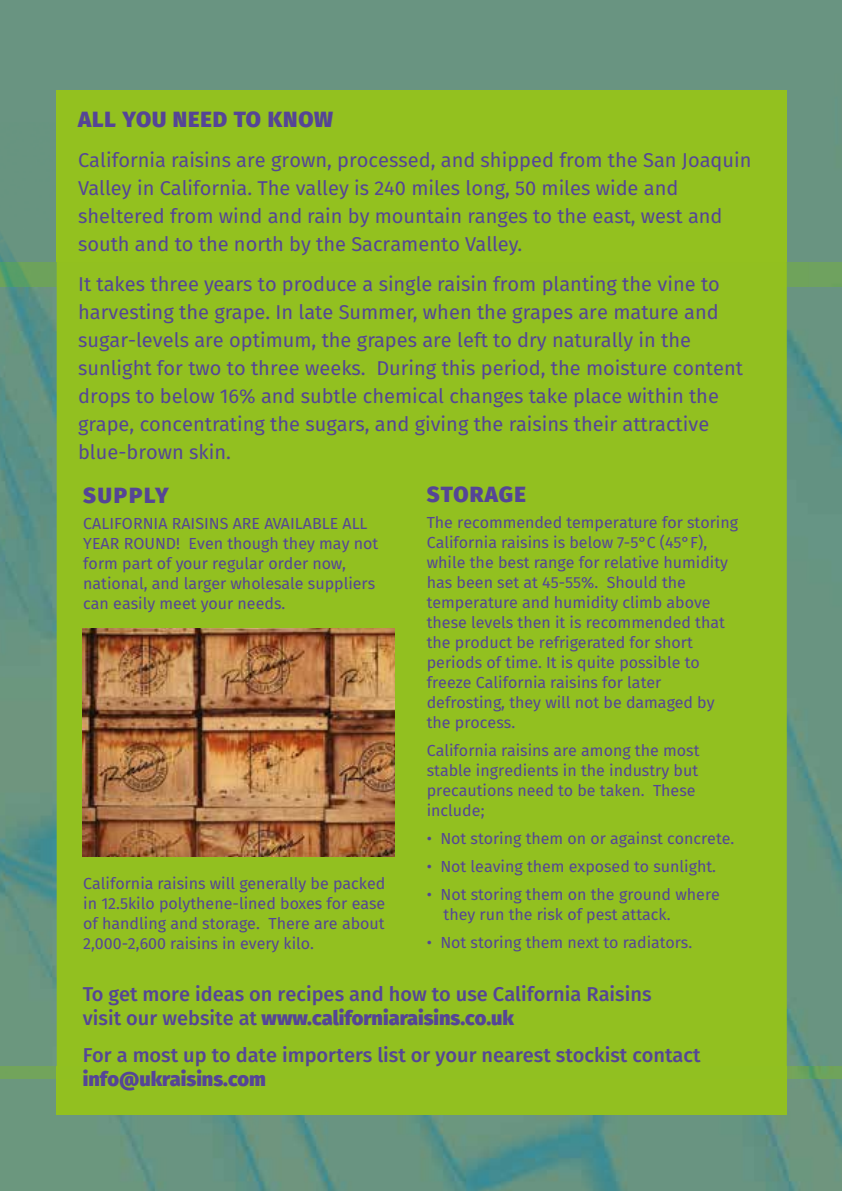
<style>
.page{position:relative;width:842px;height:1191px;background:#fff}
.page>*{position:absolute;margin:0;border:0;box-sizing:border-box;transform-origin:0 0}
.t1{font:800 22px "Fira Sans";letter-spacing:.04em;color:#554596}
.t2{font:20px/28px "Fira Sans";color:#554596}
.t3{font:500 20px/24px "Fira Sans";color:#554596}
.t4{font:800 20px "Fira Sans";color:#554596}
.t5{font:16px/20px "Fira Sans";color:#554596}
.s1{font-weight:800}
</style>
<div class="page">
<div style="left:0;top:0;width:842px;height:122px;background:#699481"></div>
<img style="left:0;top:122px;width:57px;height:956px">
<img style="left:787px;top:122px;width:55px;height:956px">
<div style="left:57px;top:90px;width:730px;height:1024px;background:#93c11f"></div>
<img style="left:0;top:1078px;width:842px;height:113px">
<div style="left:57px;top:1078px;width:730px;height:36px;background:#92c020"></div>
<img style="left:83px;top:628px;width:312px;height:228px">
<h1 class="t1" style="left:78px;top:104px;width:256px">ALL YOU NEED TO KNOW</h1>
<p class="t2" style="left:78px;top:146px;width:675px">California raisins are grown, processed, and shipped from the San Joaquin Valley in California. The valley is 240 miles long, 50 miles wide and sheltered from wind and rain by mountain ranges to the east, west and south and to the north by the Sacramento Valley.</p>
<p class="t2" style="left:78px;top:270px;width:666px">It takes three years to produce a single raisin from planting the vine to harvesting the grape. In late Summer, when the grapes are mature and sugar-levels are optimum, the grapes are left to dry naturally in the sunlight for two to three weeks. During this period, the moisture content drops to below 16% and subtle chemical changes take place within the grape, concentrating the sugars, and giving the raisins their attractive blue-brown skin.</p>
<h1 class="t1" style="left:83px;top:480px;width:87px">SUPPLY</h1>
<p class="t5" style="left:83px;top:513px;width:297px">CALIFORNIA RAISINS ARE AVAILABLE ALL YEAR ROUND! Even though they may not form part of your regular order now, national, and larger wholesale suppliers can easily meet your needs.</p>
<h1 class="t1" style="left:427px;top:479px;width:101px">STORAGE</h1>
<p class="t5" style="left:427px;top:512px;width:313px">The recommended temperature for storing California raisins is below 7-5°C (45°F), while the best range for relative humidity has been set at 45-55%. Should the temperature and humidity climb above these levels then it is recommended that the product be refrigerated for short periods of time. It is quite possible to freeze California raisins for later defrosting, they will not be damaged by the process.</p>
<p class="t5" style="left:427px;top:740px;width:274px">California raisins are among the most stable ingredients in the industry but precautions need to be taken. These include;</p>
<p class="t5" style="left:427px;top:828px;width:309px">• Not storing them on or against concrete.</p>
<p class="t5" style="left:427px;top:856px;width:291px">• Not leaving them exposed to sunlight.</p>
<p class="t5" style="left:444px;top:884px;width:278px;text-indent:-17px">• Not storing them on the ground where they run the risk of pest attack.</p>
<p class="t5" style="left:427px;top:932px;width:267px">• Not storing them next to radiators.</p>
<p class="t3" style="left:83px;top:982px;width:570px">To get more ideas on recipes and how to use California Raisins visit our website at <span class="s1">www.californiaraisins.co.uk</span></p>
<p class="t3" style="left:83px;top:1042px;width:619px">For a most up to date importers list or your nearest stockist contact</p>
<p class="t4" style="left:83px;top:1064px;width:184px">info@ukraisins.com</p>
<p class="t5" style="left:83px;top:873px;width:304px;text-align:justify">California raisins will generally be packed in 12.5kilo polythene-lined boxes for ease of handling and storage. There are about 2,000-2,600 raisins in every kilo.</p>
</div>
